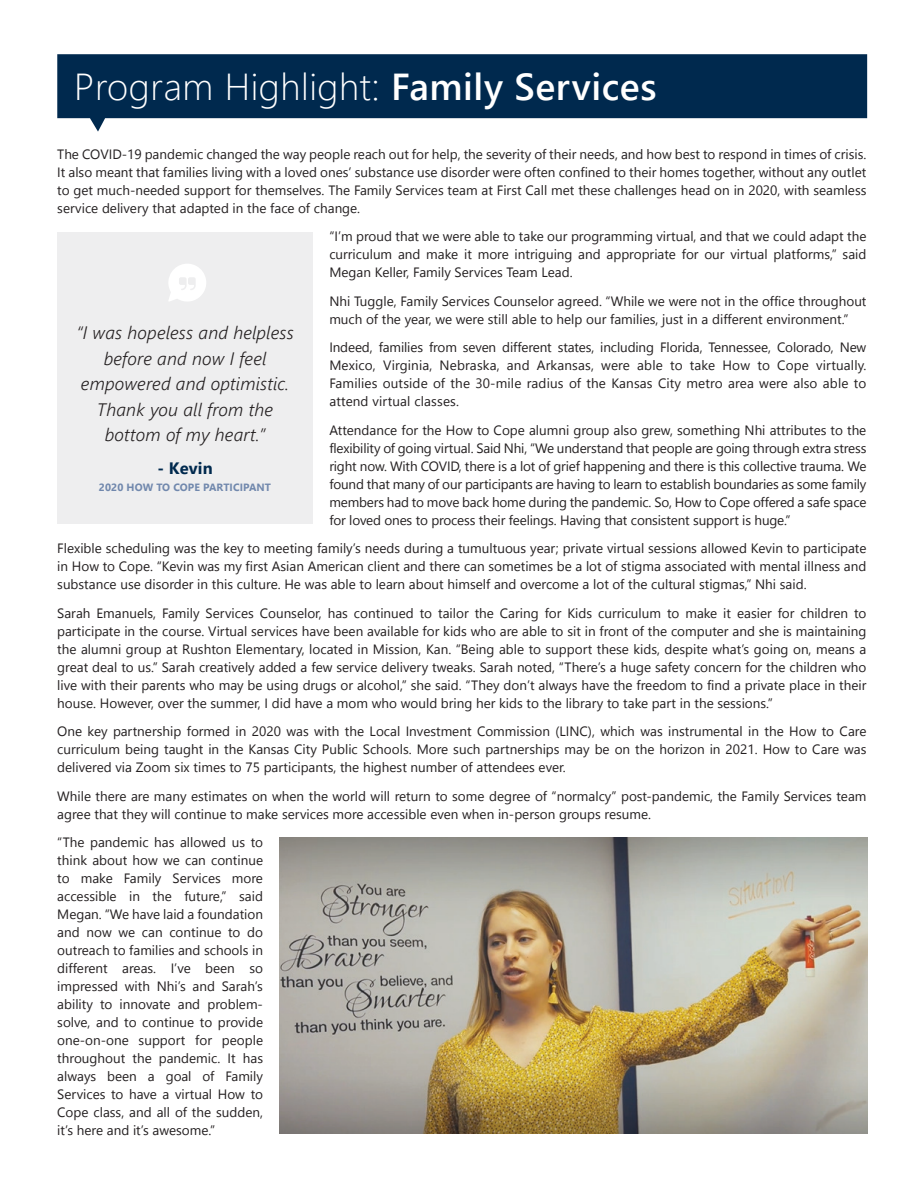
<style>
.page{position:relative;width:918px;height:1188px;background:#fff}
.page>*{position:absolute;margin:0;border:0;box-sizing:border-box;transform-origin:0 0}
.t1{font:300 37.5px "Segoe UI";letter-spacing:.015em;color:#fff}
.t2{font:italic 300 18px/25.5px "Segoe UI";letter-spacing:.01em;color:#231f20;text-align:center}
.t3{font:700 16.5px "Segoe UI";letter-spacing:.01em;color:#00294e}
.t4{font:13.5px/18px "Segoe UI";color:#231f20;text-align:justify}
.t5{font:700 10.5px "Segoe UI";letter-spacing:.01em;color:#7188ad}
.s1{font-weight:600}
</style>
<div class="page">
<svg style="left:57px;top:54px;width:810px;height:78px;fill:#00294e"></svg>
<div style="left:57px;top:232px;width:256px;height:292px;background:#eeeeef"></div>
<svg style="left:168px;top:264px;width:38px;height:37px"></svg>
<img style="left:280px;top:837px;width:587px;height:297px">
<h1 class="t1" style="left:74px;top:58px;width:584px">Program Highlight: <span class="s1">Family Services</span></h1>
<p class="t4" style="left:57px;top:144px;width:811px">The COVID-19 pandemic changed the way people reach out for help, the severity of their needs, and how best to respond in times of crisis.<br>It also meant that families living with a loved ones’ substance use disorder were often confined to their homes together, without any outlet to get much-needed support for themselves. The Family Services team at First Call met these challenges head on in 2020, with seamless service delivery that adapted in the face of change.</p>
<p class="t4" style="left:329px;top:227px;width:539px">“I’m proud that we were able to take our programming virtual, and that we could adapt the curriculum and make it more intriguing and appropriate for our virtual platforms,” said Megan Keller, Family Services Team Lead.</p>
<p class="t4" style="left:329px;top:291px;width:539px">Nhi Tuggle, Family Services Counselor agreed. “While we were not in the office throughout much of the year, we were still able to help our families, just in a different environment.”</p>
<p class="t4" style="left:329px;top:338px;width:539px">Indeed, families from seven different states, including Florida, Tennessee, Colorado, New Mexico, Virginia, Nebraska, and Arkansas, were able to take How to Cope virtually.<br>Families outside of the 30-mile radius of the Kansas City metro area were also able to attend virtual classes.</p>
<p class="t4" style="left:329px;top:420px;width:539px">Attendance for the How to Cope alumni group also grew, something Nhi attributes to the flexibility of going virtual. Said Nhi, “We understand that people are going through extra stress right now. With COVID, there is a lot of grief happening and there is this collective trauma. We found that many of our participants are having to learn to establish boundaries as some family members had to move back home during the pandemic. So, How to Cope offered a safe space for loved ones to process their feelings. Having that consistent support is huge.”</p>
<p class="t4" style="left:57px;top:539px;width:811px">Flexible scheduling was the key to meeting family’s needs during a tumultuous year; private virtual sessions allowed Kevin to participate in How to Cope. “Kevin was my first Asian American client and there can sometimes be a lot of stigma associated with mental illness and substance use disorder in this culture. He was able to learn about himself and overcome a lot of the cultural stigmas,” Nhi said.</p>
<p class="t4" style="left:57px;top:603px;width:811px">Sarah Emanuels, Family Services Counselor, has continued to tailor the Caring for Kids curriculum to make it easier for children to participate in the course. Virtual services have been available for kids who are able to sit in front of the computer and she is maintaining the alumni group at Rushton Elementary, located in Mission, Kan. “Being able to support these kids, despite what’s going on, means a great deal to us.” Sarah creatively added a few service delivery tweaks. Sarah noted, “There’s a huge safety concern for the children who live with their parents who may be using drugs or alcohol,” she said. “They don’t always have the freedom to find a private place in their house. However, over the summer, I did have a mom who would bring her kids to the library to take part in the sessions.”</p>
<p class="t4" style="left:57px;top:722px;width:811px">One key partnership formed in 2020 was with the Local Investment Commission (LINC), which was instrumental in the How to Care curriculum being taught in the Kansas City Public Schools. More such partnerships may be on the horizon in 2021. How to Care was delivered via Zoom six times to 75 participants, the highest number of attendees ever.</p>
<p class="t4" style="left:57px;top:786px;width:811px">While there are many estimates on when the world will return to some degree of “normalcy” post-pandemic, the Family Services team agree that they will continue to make services more accessible even when in-person groups resume.</p>
<p class="t4" style="left:57px;top:833px;width:207px">“The pandemic has allowed us to think about how we can continue to make Family Services more accessible in the future,” said Megan. “We have laid a foundation and now we can continue to do outreach to families and schools in different areas. I’ve been so impressed with Nhi’s and Sarah’s ability to innovate and problem&shy;solve, and to continue to provide one-on-one support for people throughout the pandemic. It has always been a goal of Family Services to have a virtual How to Cope class, and all of the sudden, it’s here and it’s awesome.”</p>
<h2 class="t2" style="left:76px;top:319px;width:219px">“I was hopeless and helpless before and now I feel empowered and optimistic.<br>Thank you all from the bottom of my heart.”</h2>
<p class="t3" style="left:157px;top:456px;width:57px">- Kevin</p>
<p class="t5" style="left:99px;top:479px;width:174px">2020 HOW TO COPE PARTICIPANT</p>
</div>
